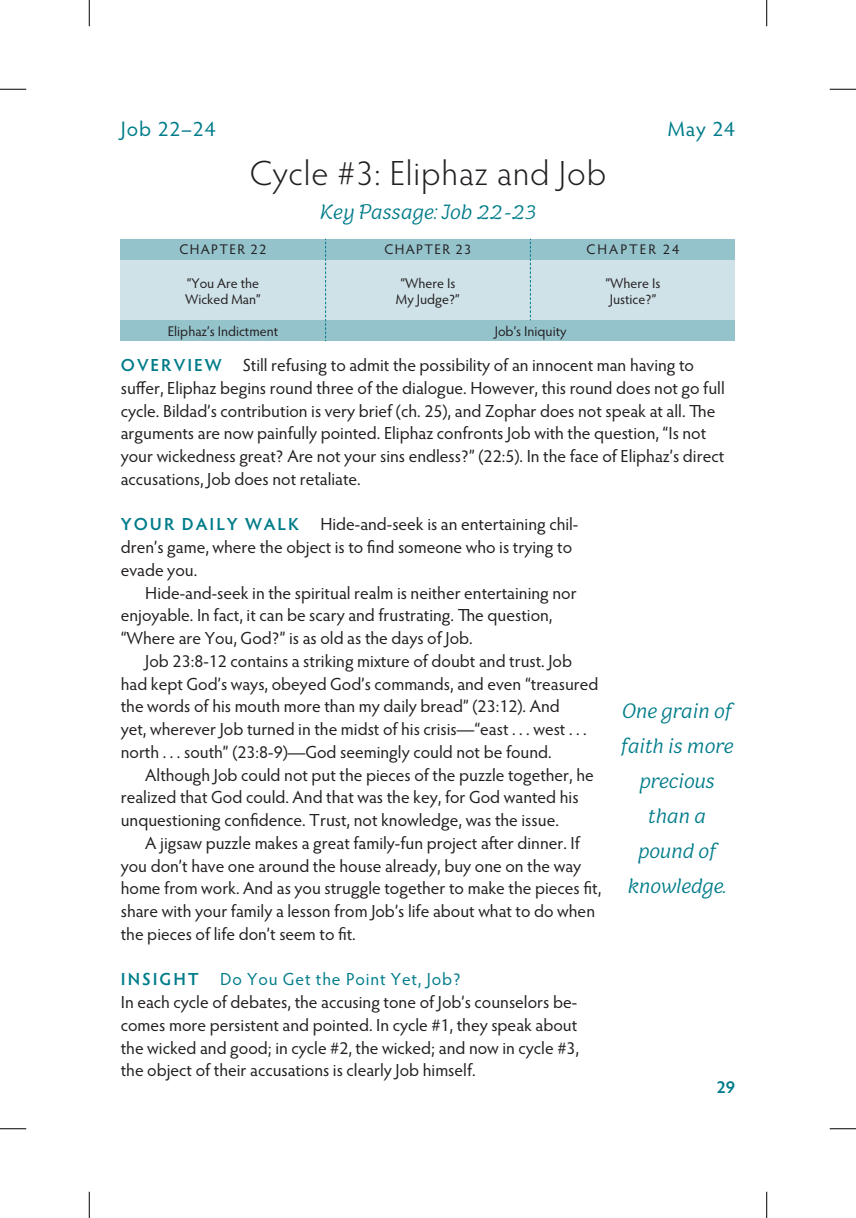
<style>
.page{position:relative;width:856px;height:1218px;background:#fff}
.page>*{position:absolute;margin:0;border:0;box-sizing:border-box;transform-origin:0 0}
.t1{font:300 35px "Hypatia Sans Pro";letter-spacing:.025em;color:#231f20}
.t2{font:italic 300 26.25px/35px "Holden";color:#007c8a;text-align:center}
.t3{font:21px "Hypatia Sans Pro";letter-spacing:.05em;color:#007c8a}
.t4{font:17.5px/22.8px "Hypatia Sans Pro";color:#231f20}
.t5{font:600 17.5px "Hypatia Sans Pro";color:#007c8a}
.t6{font:14px/15.8px "Hypatia Sans Pro";color:#231f20}
.t7{font:14px "Hypatia Sans Pro";letter-spacing:.1em;color:#231f20}
.t8{font:14px "Hypatia Sans Pro";letter-spacing:.145em;color:#231f20}
.s1{font-weight:600;color:#007c8a}
.s2{color:#007c8a}
</style>
<div class="page">
<div style="left:121px;top:242px;width:614px;height:95px;background:#cee2e7"></div>
<div style="left:121px;top:239px;width:614px;height:21px;background:#94c3cc"></div>
<div style="left:121px;top:320px;width:614px;height:21px;background:#94c3cc"></div>
<svg style="left:530px;top:239px;width:1px;height:81px"></svg>
<svg style="left:325px;top:239px;width:1px;height:102px"></svg>
<svg style="left:0;top:89px;width:26px;height:1px"></svg>
<svg style="left:830px;top:89px;width:26px;height:1px"></svg>
<svg style="left:0;top:1128px;width:26px;height:1px"></svg>
<svg style="left:830px;top:1128px;width:26px;height:1px"></svg>
<svg style="left:89px;top:0;width:1px;height:26px"></svg>
<svg style="left:89px;top:1192px;width:1px;height:26px"></svg>
<svg style="left:766px;top:0;width:1px;height:26px"></svg>
<svg style="left:766px;top:1192px;width:1px;height:26px"></svg>
<p class="t3" style="left:121px;top:115px;width:96px">Job 22–24</p>
<p class="t3" style="left:667px;top:115px;width:69px">May 24</p>
<h1 class="t1" style="left:250px;top:151px;width:358px">Cycle #3: Eliphaz and Job</h1>
<h2 class="t2" style="left:320px;top:195px;width:218px">Key Passage: Job 22-23</h2>
<p class="t7" style="left:179px;top:240px;width:89px">CHAPTER 22</p>
<p class="t7" style="left:384px;top:240px;width:89px">CHAPTER 23</p>
<p class="t8" style="left:586px;top:240px;width:94px">CHAPTER 24</p>
<p class="t6" style="left:185px;top:275px;width:77px">“You Are the<br>Wicked Man”</p>
<p class="t6" style="left:396px;top:275px;width:65px;text-align:center">“Where Is<br>My Judge?”</p>
<p class="t6" style="left:605px;top:275px;width:56px">“Where Is<br>Justice?”</p>
<p class="t6" style="left:168px;top:323px;width:112px">Eliphaz’s Indictment</p>
<p class="t6" style="left:495px;top:323px;width:73px">Job’s Iniquity</p>
<p class="t4" style="left:121px;top:353px;width:605px"><span class="s1">OVERVIEW</span> Still refusing to admit the possibility of an innocent man having to suffer, Eliphaz begins round three of the dialogue. However, this round does not go full cycle. Bildad’s contribution is very brief (ch. 25), and Zophar does not speak at all. The arguments are now painfully pointed. Eliphaz confronts Job with the question, “Is not your wickedness great? Are not your sins endless?” (22:5). In the face of Eliphaz’s direct accusations, Job does not retaliate.</p>
<p class="t4" style="left:121px;top:512px;width:459px"><span class="s1">YOUR DAILY WALK</span> Hide-and-seek is an entertaining chil&shy;dren’s game, where the object is to find someone who is trying to evade you.</p>
<p class="t4" style="left:121px;top:581px;width:457px;text-indent:25px">Hide-and-seek in the spiritual realm is neither entertaining nor enjoyable. In fact, it can be scary and frustrating. The question, “Where are You, God?” is as old as the days of Job.</p>
<p class="t4" style="left:121px;top:649px;width:479px;text-indent:25px">Job 23:8-12 contains a striking mixture of doubt and trust. Job had kept God’s ways, obeyed God’s commands, and even “treasured the words of his mouth more than my daily bread” (23:12). And<br>yet, wherever Job turned in the midst of his crisis—“east . . . west . . . north . . . south” (23:8-9)—God seemingly could not be found.</p>
<p class="t4" style="left:121px;top:763px;width:474px;text-indent:25px">Although Job could not put the pieces of the puzzle together, he realized that God could. And that was the key, for God wanted his unquestioning confidence. Trust, not knowledge, was the issue.</p>
<p class="t4" style="left:121px;top:831px;width:482px;text-indent:25px">A jigsaw puzzle makes a great family-fun project after dinner. If you don’t have one around the house already, buy one on the way home from work. And as you struggle together to make the pieces fit, share with your family a lesson from Job’s life about what to do when the pieces of life don’t seem to fit.</p>
<p class="t4" style="left:121px;top:967px;width:460px"><span class="s1">INSIGHT</span> <span class="s2">Do You Get the Point Yet, Job?<br></span>In each cycle of debates, the accusing tone of Job’s counselors be&shy;comes more persistent and pointed. In cycle #1, they speak about the wicked and good; in cycle #2, the wicked; and now in cycle #3, the object of their accusations is clearly Job himself.</p>
<h2 class="t2" style="left:621px;top:694px;width:114px">One grain of faith is more precious than a pound of knowledge.</h2>
<p class="t5" style="left:716px;top:1074px;width:20px">29</p>
</div>
